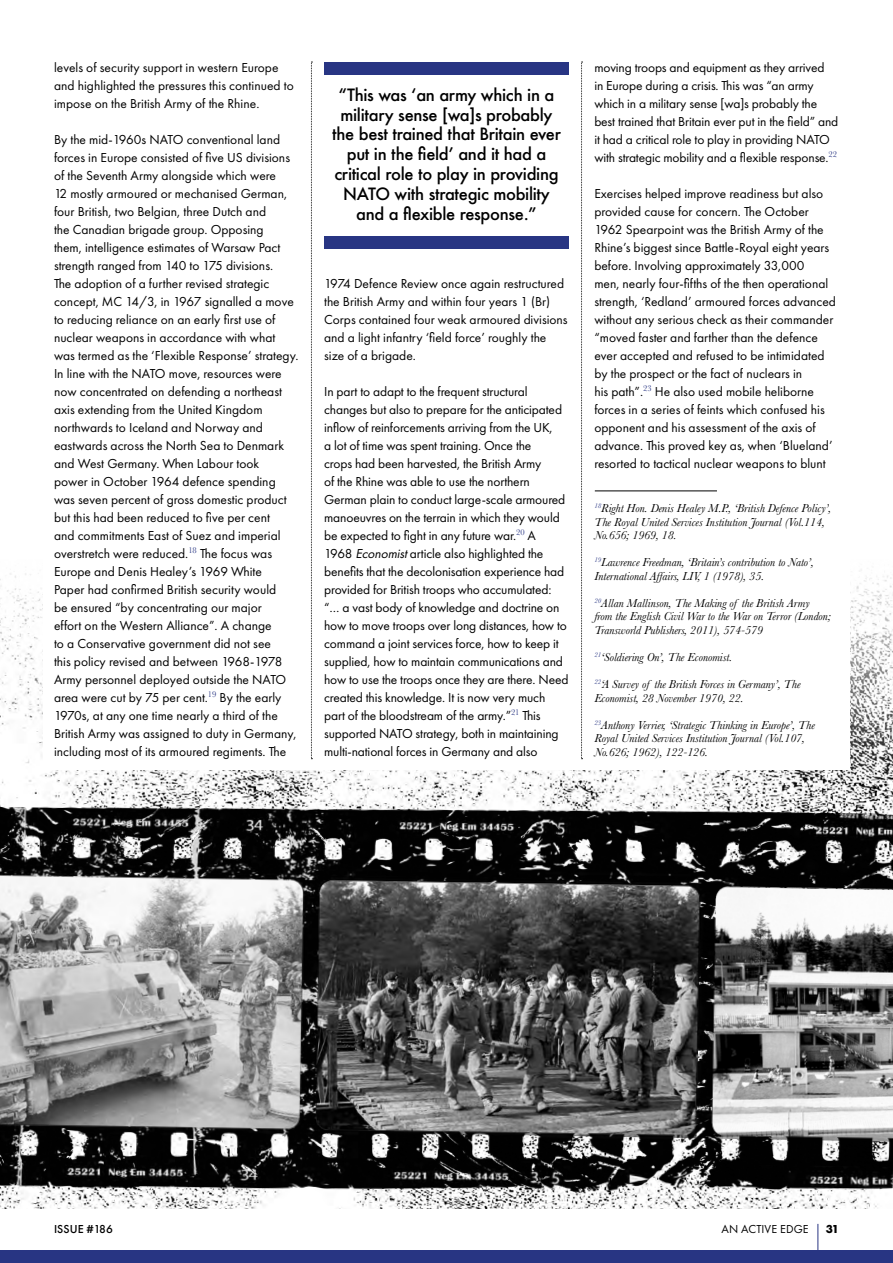
<style>
.page{position:relative;width:893px;height:1263px;background:#fff}
.page>*{position:absolute;margin:0;border:0;box-sizing:border-box;transform-origin:0 0}
.t1{font:500 16.5px/19.8px "Futura";letter-spacing:-.02em;color:#000;text-align:center}
.t2{font:13.5px/18px "Futura PT";color:#000}
.t3{font:italic 12px/13.5px "Baskerville";color:#000}
.t4{font:12px "Futura PT";letter-spacing:.01em;color:#000}
.t5{font:500 12px "Futura PT";letter-spacing:.005em;color:#000}
.t6{font:700 12px "Futura PT";color:#000}
.s1{font-style:italic}
</style>
<div class="page">
<img style="left:0;top:573px;width:893px;height:636px">
<div style="left:0;top:1250px;width:893px;height:13px;background:#283583"></div>
<svg style="left:818px;top:1224px;width:1px;height:26px"></svg>
<div style="left:43px;top:482px;width:807px;height:288px;background:#fff"></div>
<svg style="left:311px;top:62px;width:1px;height:697px"></svg>
<svg style="left:581px;top:62px;width:2px;height:697px"></svg>
<div style="left:324px;top:62px;width:245px;height:12px;background:#283583"></div>
<div style="left:324px;top:236px;width:245px;height:13px;background:#283583"></div>
<hr style="left:595px;top:490px;width:122px;height:1px;background:#000">
<img style="left:0;top:798px;width:893px;height:409px">
<p class="t2" style="left:54px;top:58px;width:241px">levels of security support in western Europe and highlighted the pressures this continued to impose on the British Army of the Rhine.</p>
<p class="t2" style="left:54px;top:130px;width:246px">By the mid-1960s NATO conventional land forces in Europe consisted of five US divisions of the Seventh Army alongside which were<br>12 mostly armoured or mechanised German, four British, two Belgian, three Dutch and<br>the Canadian brigade group. Opposing<br>them, intelligence estimates of Warsaw Pact strength ranged from 140 to 175 divisions.<br>The adoption of a further revised strategic concept, MC 14/3, in 1967 signalled a move to reducing reliance on an early first use of nuclear weapons in accordance with what was termed as the ‘Flexible Response’ strategy.<br>In line with the NATO move, resources were now concentrated on defending a northeast axis extending from the United Kingdom northwards to Iceland and Norway and eastwards across the North Sea to Denmark and West Germany. When Labour took<br>power in October 1964 defence spending was seven percent of gross domestic product but this had been reduced to five per cent<br>and commitments East of Suez and imperial overstretch were reduced.<sup>18</sup> The focus was Europe and Denis Healey’s 1969 White<br>Paper had confirmed British security would<br>be ensured “by concentrating our major<br>effort on the Western Alliance”. A change<br>to a Conservative government did not see<br>this policy revised and between 1968-1978<br>Army personnel deployed outside the NATO area were cut by 75 per cent.<sup>19</sup> By the early 1970s, at any one time nearly a third of the British Army was assigned to duty in Germany, including most of its armoured regiments. The</p>
<p class="t1" style="left:332px;top:85px;width:230px">“This was ‘an army which in a military sense [wa]s probably the best trained that Britain ever put in the field’ and it had a critical role to play in providing<br>NATO with strategic mobility and a flexible response.”</p>
<p class="t2" style="left:324px;top:274px;width:245px">1974 Defence Review once again restructured the British Army and within four years 1 (Br)<br>Corps contained four weak armoured divisions and a light infantry ‘field force’ roughly the size of a brigade.</p>
<p class="t2" style="left:324px;top:382px;width:246px">In part to adapt to the frequent structural changes but also to prepare for the anticipated inflow of reinforcements arriving from the UK,<br>a lot of time was spent training. Once the<br>crops had been harvested, the British Army<br>of the Rhine was able to use the northern German plain to conduct large-scale armoured manoeuvres on the terrain in which they would be expected to fight in any future war.<sup>20</sup> A<br>1968 <span class="s1">Economist</span>article also highlighted the benefits that the decolonisation experience had provided for British troops who accumulated: “… a vast body of knowledge and doctrine on how to move troops over long distances, how to command a joint services force, how to keep it supplied, how to maintain communications and how to use the troops once they are there. Need created this knowledge. It is now very much part of the bloodstream of the army.”<sup>21</sup> This supported NATO strategy, both in maintaining multi-national forces in Germany and also</p>
<p class="t2" style="left:594px;top:58px;width:245px">moving troops and equipment as they arrived<br>in Europe during a crisis. This was “an army which in a military sense [wa]s probably the best trained that Britain ever put in the field” and it had a critical role to play in providing NATO with strategic mobility and a flexible response.<sup>22</sup></p>
<p class="t2" style="left:594px;top:184px;width:243px">Exercises helped improve readiness but also provided cause for concern. The October 1962 Spearpoint was the British Army of the Rhine’s biggest since Battle-Royal eight years before. Involving approximately 33,000<br>men, nearly four-fifths of the then operational strength, ‘Redland’ armoured forces advanced without any serious check as their commander “moved faster and farther than the defence ever accepted and refused to be intimidated by the prospect or the fact of nuclears in<br>his path”.<sup>23</sup> He also used mobile heliborne forces in a series of feints which confused his opponent and his assessment of the axis of advance. This proved key as, when ‘Blueland’ resorted to tactical nuclear weapons to blunt</p>
<p class="t3" style="left:594px;top:502px;width:239px"><sup>18</sup>Right Hon. Denis Healey M.P., ‘British Defence Policy’,<br>The Royal United Services Institution Journal (Vol.114,<br>No.656; 1969, 18.</p>
<p class="t3" style="left:594px;top:556px;width:221px"><sup>19</sup>Lawrence Freedman, ‘Britain’s contribution to Nato’,<br>International Affairs, LIV, 1 (1978), 35.</p>
<p class="t3" style="left:594px;top:596px;width:238px"><sup>20</sup>Allan Mallinson, The Making of the British Army from the English Civil War to the War on Terror (London;<br>Transworld Publishers, 2011), 574-579</p>
<p class="t3" style="left:594px;top:650px;width:139px"><sup>21</sup>‘Soldiering On’, The Economist.</p>
<p class="t3" style="left:594px;top:677px;width:208px"><sup>22</sup>‘A Survey of the British Forces in Germany’, The<br>Economist, 28 November 1970, 22.</p>
<p class="t3" style="left:594px;top:718px;width:222px"><sup>23</sup>Anthony Verrier, ‘Strategic Thinking in Europe’, The<br>Royal United Services Institution Journal (Vol.107,<br>No.626; 1962), 122-126.</p>
<p class="t5" style="left:54px;top:1222px;width:60px">ISSUE #186</p>
<p class="t4" style="left:721px;top:1222px;width:89px">AN ACTIVE EDGE</p>
<p class="t6" style="left:826px;top:1221px;width:15px">31</p>
</div>
